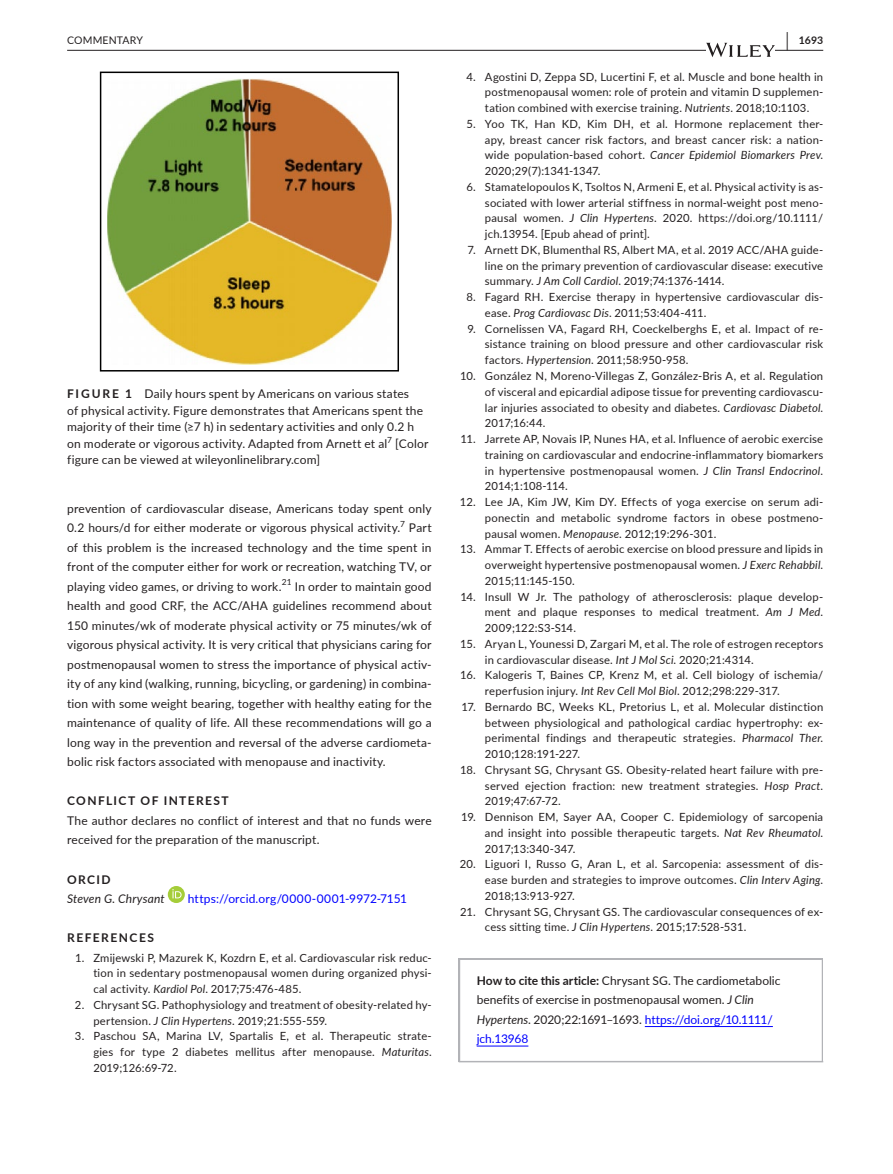
<style>
.page{position:relative;width:893px;height:1174px;background:#fff}
.page>*{position:absolute;margin:0;border:0;box-sizing:border-box;transform-origin:0 0}
.t1{font:700 19.5px "Lato";color:#231f20;scale:.48 1}
.t2{font:12px/19.5px "Lato";letter-spacing:.015em;color:#231f20}
.t3{font:12px "Lato";letter-spacing:.01em;color:#00f}
.t4{font:700 12px "Lato";letter-spacing:.115em;color:#231f20}
.t5{font:italic 12px "Lato";letter-spacing:.01em;color:#231f20}
.t6{font:11.25px/15.8px "Lato";letter-spacing:.015em;color:#231f20;text-align:justify}
.t7{font:10.5px "Lato";letter-spacing:.015em;color:#231f20}
.t8{font:700 10.5px "Lato";color:#231f20}
.t9{font:8.4px "Lato";color:#231f20}
.s1{font-weight:700}
.s2{font-style:italic}
.s3{color:#00f}
</style>
<div class="page">
<hr style="left:67px;top:50px;width:756px;height:1px;background:#231f20">
<svg style="left:706px;top:43px;width:69px;height:14px"></svg>
<div style="left:168px;top:886px;width:17px;height:17px;background:#a5cd39;border-radius:50%"></div>
<svg style="left:172px;top:889px;width:10px;height:9px"></svg>
<div style="left:459px;top:958px;width:364px;height:104px;background:#b2b3b7"></div>
<div style="left:460px;top:960px;width:362px;height:120px;background:#fff"></div>
<hr style="left:645px;top:1026px;width:128px;height:1px;background:#00f">
<hr style="left:459px;top:1060px;width:364px;height:2px;background:#b2b3b7">
<hr style="left:477px;top:1045px;width:51px;height:1px;background:#00f">
<img style="left:107px;top:79px;width:285px;height:285px">
<div style="left:100px;top:72px;width:299px;height:299px;border:2px solid #000"></div>
<h1 class="t1" style="left:786px;top:25px;width:7px">|</h1>
<p class="t7" style="left:67px;top:33px;width:77px">COMMENTARY</p>
<p class="t8" style="left:799px;top:33px;width:26px">1693</p>
<p class="t2" style="left:67px;top:385px;width:357px;line-height:16.5px"><span class="s1">FIGURE 1</span> Daily hours spent by Americans on various states<br>of physical activity. Figure demonstrates that Americans spent the majority of their time (≥7 h) in sedentary activities and only 0.2 h on moderate or vigorous activity. Adapted from Arnett et al</p>
<p class="t9" style="left:387px;top:433px;width:6px">7</p>
<p class="t2" style="left:395px;top:433px;width:35px">[Color</p>
<p class="t2" style="left:67px;top:450px;width:254px">figure can be viewed at wileyonlinelibrary.com]</p>
<p class="t2" style="left:67px;top:498px;width:366px">prevention of cardiovascular disease, Americans today spent only<br>0.2 hours/d for either moderate or vigorous physical activity.</p>
<p class="t9" style="left:400px;top:518px;width:6px">7</p>
<p class="t2" style="left:67px;top:518px;width:366px;text-align:justify;text-indent:342px">Part of this problem is the increased technology and the time spent in front of the computer either for work or recreation, watching TV, or playing video games, or driving to work.</p>
<p class="t9" style="left:282px;top:576px;width:11px">21</p>
<p class="t2" style="left:67px;top:576px;width:366px;text-align:justify;text-indent:228px">In order to maintain good health and good CRF, the ACC/AHA guidelines recommend about 150 minutes/wk of moderate physical activity or 75 minutes/wk of vigorous physical activity. It is very critical that physicians caring for postmenopausal women to stress the importance of physical activ&shy;ity of any kind (walking, running, bicycling, or gardening) in combina&shy;tion with some weight bearing, together with healthy eating for the maintenance of quality of life. All these recommendations will go a long way in the prevention and reversal of the adverse cardiometa&shy;bolic risk factors associated with menopause and inactivity.</p>
<p class="t4" style="left:67px;top:792px;width:163px">CONFLICT OF INTEREST</p>
<p class="t2" style="left:67px;top:810px;width:366px">The author declares no conflict of interest and that no funds were received for the preparation of the manuscript.</p>
<p class="t4" style="left:67px;top:870px;width:45px">ORCID</p>
<p class="t5" style="left:67px;top:890px;width:99px">Steven G. Chrysant</p>
<p class="t3" style="left:188px;top:890px;width:221px">https://orcid.org/0000-0001-9972-7151</p>
<p class="t4" style="left:67px;top:928px;width:88px">REFERENCES</p>
<p class="t6" style="left:93px;top:949px;width:340px;text-indent:-18px">1. Zmijewski P, Mazurek K, Kozdrn E, et al. Cardiovascular risk reduc&shy;tion in sedentary postmenopausal women during organized physi&shy;cal activity. <span class="s2">Kardiol Pol</span>. 2017;75:476-485.</p>
<p class="t6" style="left:93px;top:996px;width:340px;text-indent:-18px">2. Chrysant SG. Pathophysiology and treatment of obesity-related hy&shy;pertension. <span class="s2">J Clin Hypertens</span>. 2019;21:555-559.</p>
<p class="t6" style="left:93px;top:1027px;width:340px;text-indent:-18px">3. Paschou SA, Marina LV, Spartalis E, et al. Therapeutic strate&shy;gies for type 2 diabetes mellitus after menopause. <span class="s2">Maturitas</span>.<br>2019;126:69-72.</p>
<p class="t6" style="left:485px;top:68px;width:340px;text-indent:-18px">4. Agostini D, Zeppa SD, Lucertini F, et al. Muscle and bone health in postmenopausal women: role of protein and vitamin D supplemen&shy;tation combined with exercise training. <span class="s2">Nutrients</span>. 2018;10:1103.</p>
<p class="t6" style="left:485px;top:115px;width:340px;text-indent:-18px">5. Yoo TK, Han KD, Kim DH, et al. Hormone replacement ther&shy;apy, breast cancer risk factors, and breast cancer risk: a nation&shy;wide population-based cohort. <span class="s2">Cancer Epidemiol Biomarkers Prev</span>.<br>2020;29(7):1341-1347.</p>
<p class="t6" style="left:485px;top:178px;width:340px;text-indent:-18px">6. Stamatelopoulos K, Tsoltos N, Armeni E, et al. Physical activity is as&shy;sociated with lower arterial stiffness in normal-weight post meno&shy;pausal women. <span class="s2">J Clin Hypertens</span>. 2020. https://doi.org/10.1111/ jch.13954. [Epub ahead of print].</p>
<p class="t6" style="left:485px;top:241px;width:340px;text-indent:-17px">7. Arnett DK, Blumenthal RS, Albert MA, et al. 2019 ACC/AHA guide&shy;line on the primary prevention of cardiovascular disease: executive summary. <span class="s2">J Am Coll Cardiol</span>. 2019;74:1376-1414.</p>
<p class="t6" style="left:485px;top:289px;width:340px;text-indent:-18px">8. Fagard RH. Exercise therapy in hypertensive cardiovascular dis&shy;ease. <span class="s2">Prog Cardiovasc Dis</span>. 2011;53:404-411.</p>
<p class="t6" style="left:485px;top:320px;width:340px;text-indent:-17px">9. Cornelissen VA, Fagard RH, Coeckelberghs E, et al. Impact of re&shy;sistance training on blood pressure and other cardiovascular risk factors. <span class="s2">Hypertension</span>. 2011;58:950-958.</p>
<p class="t6" style="left:485px;top:367px;width:340px;text-indent:-25px">10. González N, Moreno-Villegas Z, González-Bris A, et al. Regulation of visceral and epicardial adipose tissue for preventing cardiovascu&shy;lar injuries associated to obesity and diabetes. <span class="s2">Cardiovasc Diabetol</span>.<br>2017;16:44.</p>
<p class="t6" style="left:485px;top:430px;width:340px;text-indent:-25px">11. Jarrete AP, Novais IP, Nunes HA, et al. Influence of aerobic exercise training on cardiovascular and endocrine-inflammatory biomarkers in hypertensive postmenopausal women. <span class="s2">J Clin Transl Endocrinol</span>.<br>2014;1:108-114.</p>
<p class="t6" style="left:485px;top:493px;width:340px;text-indent:-25px">12. Lee JA, Kim JW, Kim DY. Effects of yoga exercise on serum adi&shy;ponectin and metabolic syndrome factors in obese postmeno&shy;pausal women. <span class="s2">Menopause</span>. 2012;19:296-301.</p>
<p class="t6" style="left:485px;top:541px;width:340px;text-indent:-25px">13. Ammar T. Effects of aerobic exercise on blood pressure and lipids in overweight hypertensive postmenopausal women. <span class="s2">J Exerc Rehabbil</span>.<br>2015;11:145-150.</p>
<p class="t6" style="left:485px;top:588px;width:340px;text-indent:-25px">14. Insull W Jr. The pathology of atherosclerosis: plaque develop&shy;ment and plaque responses to medical treatment. <span class="s2">Am J Med</span>.<br>2009;122:S3-S14.</p>
<p class="t6" style="left:485px;top:635px;width:340px;text-indent:-25px">15. Aryan L, Younessi D, Zargari M, et al. The role of estrogen receptors in cardiovascular disease. <span class="s2">Int J Mol Sci</span>. 2020;21:4314.</p>
<p class="t6" style="left:485px;top:667px;width:340px;text-indent:-25px">16. Kalogeris T, Baines CP, Krenz M, et al. Cell biology of ischemia/ reperfusion injury. <span class="s2">Int Rev Cell Mol Biol</span>. 2012;298:229-317.</p>
<p class="t6" style="left:485px;top:698px;width:340px;text-indent:-24px">17. Bernardo BC, Weeks KL, Pretorius L, et al. Molecular distinction between physiological and pathological cardiac hypertrophy: ex&shy;perimental findings and therapeutic strategies. <span class="s2">Pharmacol Ther</span>.<br>2010;128:191-227.</p>
<p class="t6" style="left:485px;top:761px;width:340px;text-indent:-25px">18. Chrysant SG, Chrysant GS. Obesity-related heart failure with pre&shy;served ejection fraction: new treatment strategies. <span class="s2">Hosp Pract</span>.<br>2019;47:67-72.</p>
<p class="t6" style="left:485px;top:808px;width:340px;text-indent:-24px">19. Dennison EM, Sayer AA, Cooper C. Epidemiology of sarcopenia and insight into possible therapeutic targets. <span class="s2">Nat Rev Rheumatol</span>.<br>2017;13:340-347.</p>
<p class="t6" style="left:485px;top:856px;width:340px;text-indent:-25px">20. Liguori I, Russo G, Aran L, et al. Sarcopenia: assessment of dis&shy;ease burden and strategies to improve outcomes. <span class="s2">Clin Interv Aging</span>.<br>2018;13:913-927.</p>
<p class="t6" style="left:485px;top:903px;width:340px;text-indent:-25px">21. Chrysant SG, Chrysant GS. The cardiovascular consequences of ex&shy;cess sitting time. <span class="s2">J Clin Hypertens</span>. 2015;17:528-531.</p>
<p class="t2" style="left:477px;top:970px;width:305px"><span class="s1">How to cite this article:</span> Chrysant SG. The cardiometabolic benefits of exercise in postmenopausal women. <span class="s2">J Clin Hypertens</span>. 2020;22:1691–1693. <span class="s3">https://doi.org/10.1111/ jch.13968</span></p>
</div>
